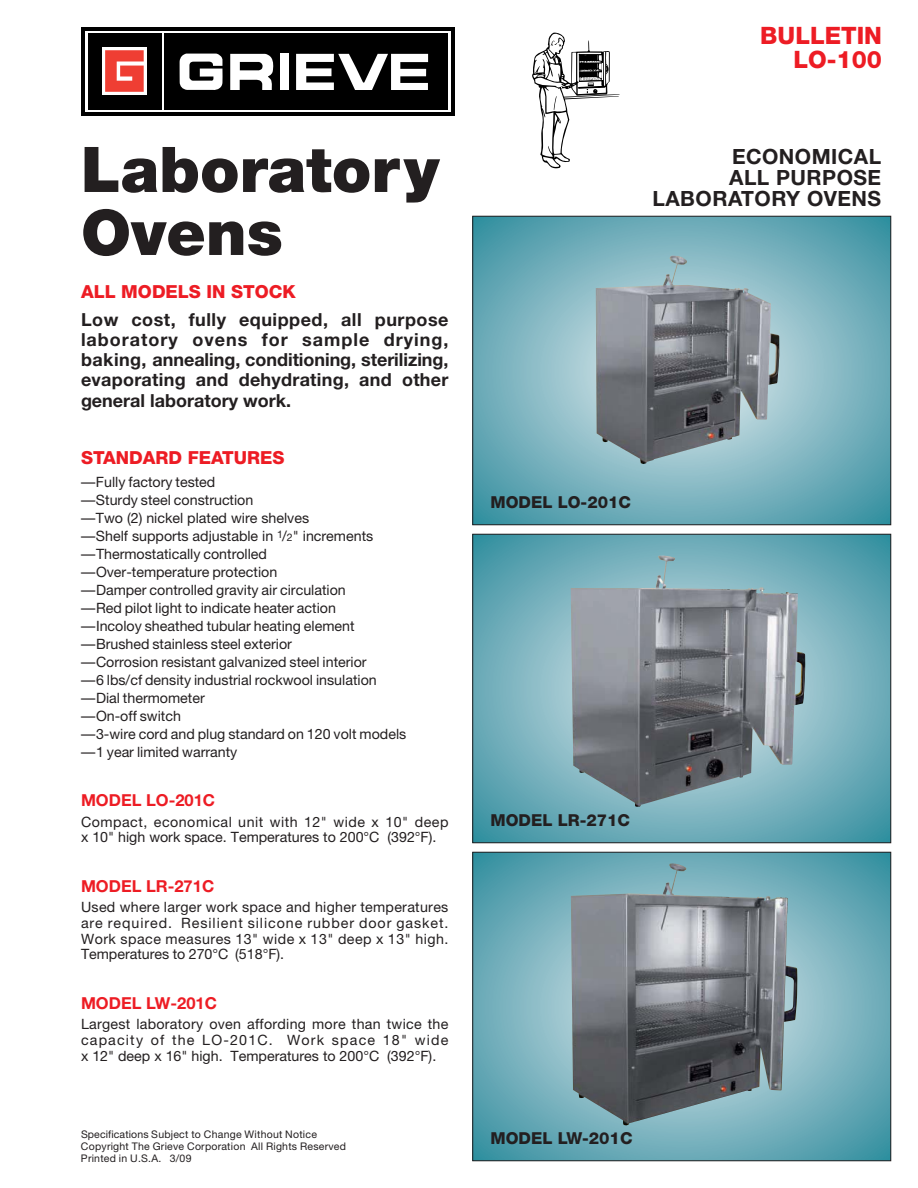
<style>
.page{position:relative;width:918px;height:1188px;background:#fff}
.page>*{position:absolute;margin:0;border:0;box-sizing:border-box;transform-origin:0 0}
.t1{font:900 63px/63px "Helvetica Neue";color:#231f20}
.t2{font:800 24px/24px "Helvetica Neue";color:#ed1c24;text-align:right}
.t3{font:700 21px/21px "Helvetica Neue";letter-spacing:.02em;color:#231f20;text-align:right}
.t4{font:700 18px/20.2px "Helvetica Neue";letter-spacing:.015em;color:#231f20;text-align:justify}
.t5{font:800 18px "Helvetica Neue";color:#ed1c24}
.t6{font:700 16.5px "Helvetica Neue";color:#ed1c24}
.t7{font:800 16.5px "Helvetica Neue";color:#231f20}
.t8{font:14.25px/18px "Helvetica Neue";color:#231f20;text-align:justify}
.t9{font:14.25px/15.8px "Helvetica Neue";letter-spacing:.035em;color:#231f20}
.t10{font:10.5px/12px "Helvetica Neue";letter-spacing:.02em;color:#231f20}
.s1{font-size:10.5px}
</style>
<div class="page">
<svg style="left:475px;top:218px;width:414px;height:305px;background:#75b0bc"></svg>
<img style="left:596px;top:255px;width:184px;height:209px">
<div style="left:473px;top:216px;width:418px;height:309px;border:1px solid #231f20"></div>
<svg style="left:475px;top:536px;width:414px;height:305px;background:#6dacb8"></svg>
<img style="left:571px;top:555px;width:234px;height:252px">
<div style="left:473px;top:534px;width:418px;height:309px;border:1px solid #231f20"></div>
<div style="left:81px;top:27px;width:374px;height:89px;background:#000"></div>
<svg style="left:85px;top:31px;width:366px;height:81px;fill:#fff"></svg>
<div style="left:88px;top:33px;width:73px;height:76px;background:#000"></div>
<div style="left:165px;top:33px;width:283px;height:76px;background:#000"></div>
<div style="left:102px;top:47px;width:45px;height:48px;background:#fff"></div>
<svg style="left:105px;top:50px;width:39px;height:42px;background:#f15b51"></svg>
<svg style="left:180px;top:54px;width:43px;height:36px"></svg>
<div style="left:280px;top:54px;width:9px;height:36px;background:#fff"></div>
<svg style="left:296px;top:54px;width:132px;height:36px"></svg>
<svg style="left:230px;top:54px;width:44px;height:36px"></svg>
<svg style="left:475px;top:854px;width:414px;height:305px;background:#6eacb9"></svg>
<img style="left:571px;top:863px;width:227px;height:262px">
<div style="left:473px;top:852px;width:418px;height:309px;border:1px solid #231f20"></div>
<svg style="left:532px;top:32px;width:88px;height:137px"></svg>
<h1 class="t1" style="left:81px;top:143px;width:360px">Laboratory<br>Ovens</h1>
<p class="t5" style="left:81px;top:285px;width:216px">ALL MODELS IN STOCK</p>
<p class="t4" style="left:81px;top:311px;width:369px">Low cost, fully equipped, all purpose laboratory ovens for sample drying, baking, annealing, conditioning, sterilizing, evaporating and dehydrating, and other general laboratory work.</p>
<p class="t5" style="left:81px;top:451px;width:205px">STANDARD FEATURES</p>
<p class="t8" style="left:81px;top:474px;width:327px;text-align:left">—Fully factory tested<br>—Sturdy steel construction<br>—Two (2) nickel plated wire shelves<br>—Shelf supports adjustable in <sup>1</sup>/<span class="s1">2</span>" increments —Thermostatically controlled<br>—Over-temperature protection<br>—Damper controlled gravity air circulation<br>—Red pilot light to indicate heater action<br>—Incoloy sheathed tubular heating element —Brushed stainless steel exterior<br>—Corrosion resistant galvanized steel interior<br>—6 lbs/cf density industrial rockwool insulation —Dial thermometer<br>—On-off switch<br>—3-wire cord and plug standard on 120 volt models —1 year limited warranty</p>
<p class="t6" style="left:81px;top:795px;width:136px">MODEL LO-201C</p>
<p class="t9" style="left:81px;top:815px;width:369px">Compact, economical unit with 12" wide x 10" deep x 10" high work space. Temperatures to 200°C (392°F).</p>
<p class="t6" style="left:81px;top:880px;width:135px">MODEL LR-271C</p>
<p class="t8" style="left:81px;top:901px;width:369px;line-height:15.8px">Used where larger work space and higher temperatures are required. Resilient silicone rubber door gasket.<br>Work space measures 13" wide x 13" deep x 13" high.<br>Temperatures to 270°C (518°F).</p>
<p class="t6" style="left:81px;top:997px;width:137px">MODEL LW-201C</p>
<p class="t8" style="left:81px;top:1018px;width:369px;line-height:15.8px">Largest laboratory oven affording more than twice the capacity of the LO-201C. Work space 18" wide x 12" deep x 16" high. Temperatures to 200°C (392°F).</p>
<p class="t10" style="left:81px;top:1130px;width:267px">Specifications Subject to Change Without Notice<br>Copyright The Grieve Corporation All Rights Reserved<br>Printed in U.S.A. 3/09</p>
<h2 class="t2" style="left:760px;top:26px;width:123px">BULLETIN<br>LO-100</h2>
<h3 class="t3" style="left:653px;top:148px;width:230px">ECONOMICAL<br>ALL PURPOSE<br>LABORATORY OVENS</h3>
<p class="t7" style="left:491px;top:496px;width:142px">MODEL LO-201C</p>
<p class="t7" style="left:491px;top:814px;width:141px">MODEL LR-271C</p>
<p class="t7" style="left:491px;top:1132px;width:144px">MODEL LW-201C</p>
</div>
